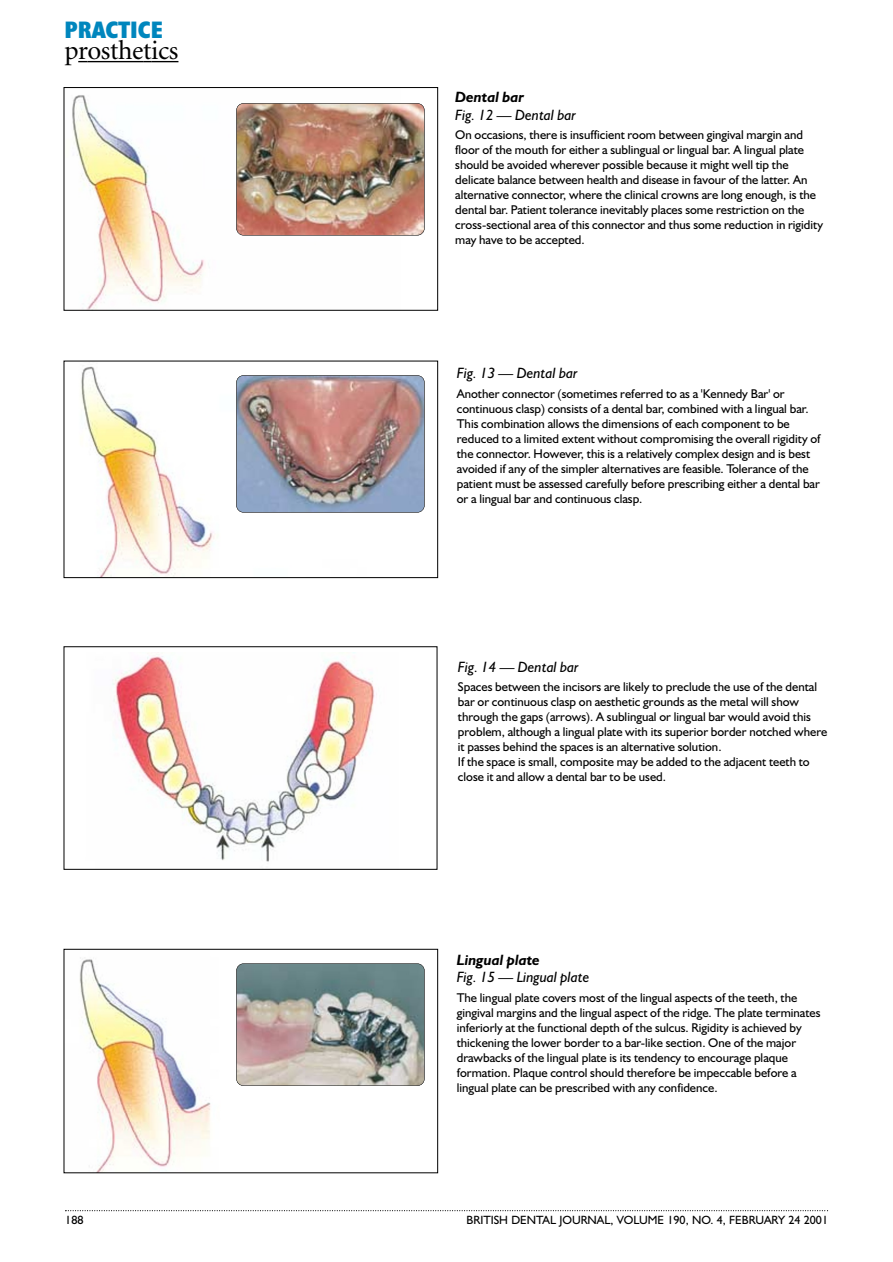
<style>
.page{position:relative;width:893px;height:1262px;background:#fff}
.page>*{position:absolute;margin:0;border:0;box-sizing:border-box;transform-origin:0 0}
.t1{font:27px "Minion";letter-spacing:-.015em;color:#000}
.t2{font:700 condensed 24px "Humanist 521 BT Xtra";color:#0086bd}
.t3{font:italic 15px "Humanist 521 BT";color:#000}
.t4{font:italic 700 15px "Humanist 521 BT";color:#000}
.t5{font:12.75px/15px "Humanist 521 BT Roman 2";color:#000}
.t6{font:12px "Humanist 521 BT Roman 2";color:#000}
</style>
<div class="page">
<svg style="left:65px;top:1210px;width:763px;height:1px"></svg>
<hr style="left:87px;top:61px;width:56px;height:1px;background:#000">
<svg style="left:143px;top:61px;width:35px;height:1px"></svg>
<img style="left:112px;top:656px;width:265px;height:206px">
<img style="left:72px;top:95px;width:330px;height:213px">
<div style="left:64px;top:87px;width:374px;height:223px;border:1px solid #000"></div>
<img style="left:236px;top:103px;width:188px;height:132px;border-radius:7px">
<div style="left:236px;top:103px;width:188px;height:132px;border:1px solid #000;border-radius:7px"></div>
<img style="left:81px;top:366px;width:331px;height:210px">
<div style="left:64px;top:361px;width:374px;height:217px;border:1px solid #000"></div>
<img style="left:236px;top:375px;width:188px;height:137px;border-radius:7px">
<div style="left:236px;top:375px;width:188px;height:137px;border:1px solid #000;border-radius:7px"></div>
<img style="left:79px;top:957px;width:162px;height:214px">
<div style="left:64px;top:949px;width:374px;height:224px;border:1px solid #000"></div>
<img style="left:236px;top:963px;width:188px;height:122px;border-radius:7px">
<div style="left:236px;top:963px;width:188px;height:123px;border:1px solid #000;border-radius:7px"></div>
<h2 class="t2" style="left:64px;top:21px;width:100px">PRACTICE</h2>
<h1 class="t1" style="left:64px;top:40px;width:116px">prosthetics</h1>
<p class="t4" style="left:455px;top:92px;width:71px">Dental bar</p>
<p class="t3" style="left:455px;top:109px;width:122px">Fig. 12 — Dental bar</p>
<p class="t5" style="left:455px;top:128px;width:369px">On occasions, there is insufficient room between gingival margin and floor of the mouth for either a sublingual or lingual bar. A lingual plate should be avoided wherever possible because it might well tip the delicate balance between health and disease in favour of the latter. An alternative connector, where the clinical crowns are long enough, is the dental bar. Patient tolerance inevitably places some restriction on the cross-sectional area of this connector and thus some reduction in rigidity may have to be accepted.</p>
<p class="t3" style="left:457px;top:368px;width:122px">Fig. 13 — Dental bar</p>
<p class="t5" style="left:457px;top:387px;width:365px">Another connector (sometimes referred to as a 'Kennedy Bar' or continuous clasp) consists of a dental bar, combined with a lingual bar.<br>This combination allows the dimensions of each component to be reduced to a limited extent without compromising the overall rigidity of the connector. However, this is a relatively complex design and is best avoided if any of the simpler alternatives are feasible. Tolerance of the patient must be assessed carefully before prescribing either a dental bar or a lingual bar and continuous clasp.</p>
<p class="t3" style="left:458px;top:661px;width:122px">Fig. 14 — Dental bar</p>
<p class="t5" style="left:458px;top:680px;width:371px">Spaces between the incisors are likely to preclude the use of the dental bar or continuous clasp on aesthetic grounds as the metal will show through the gaps (arrows). A sublingual or lingual bar would avoid this problem, although a lingual plate with its superior border notched where it passes behind the spaces is an alternative solution.<br>If the space is small, composite may be added to the adjacent teeth to close it and allow a dental bar to be used.</p>
<p class="t4" style="left:457px;top:954px;width:85px">Lingual plate</p>
<p class="t3" style="left:457px;top:972px;width:134px">Fig. 15 — Lingual plate</p>
<p class="t5" style="left:457px;top:991px;width:365px">The lingual plate covers most of the lingual aspects of the teeth, the gingival margins and the lingual aspect of the ridge. The plate terminates inferiorly at the functional depth of the sulcus. Rigidity is achieved by thickening the lower border to a bar-like section. One of the major drawbacks of the lingual plate is its tendency to encourage plaque formation. Plaque control should therefore be impeccable before a lingual plate can be prescribed with any confidence.</p>
<p class="t6" style="left:65px;top:1215px;width:20px">188</p>
<p class="t6" style="left:466px;top:1215px;width:363px">BRITISH DENTAL JOURNAL, VOLUME 190, NO. 4, FEBRUARY 24 2001</p>
</div>
